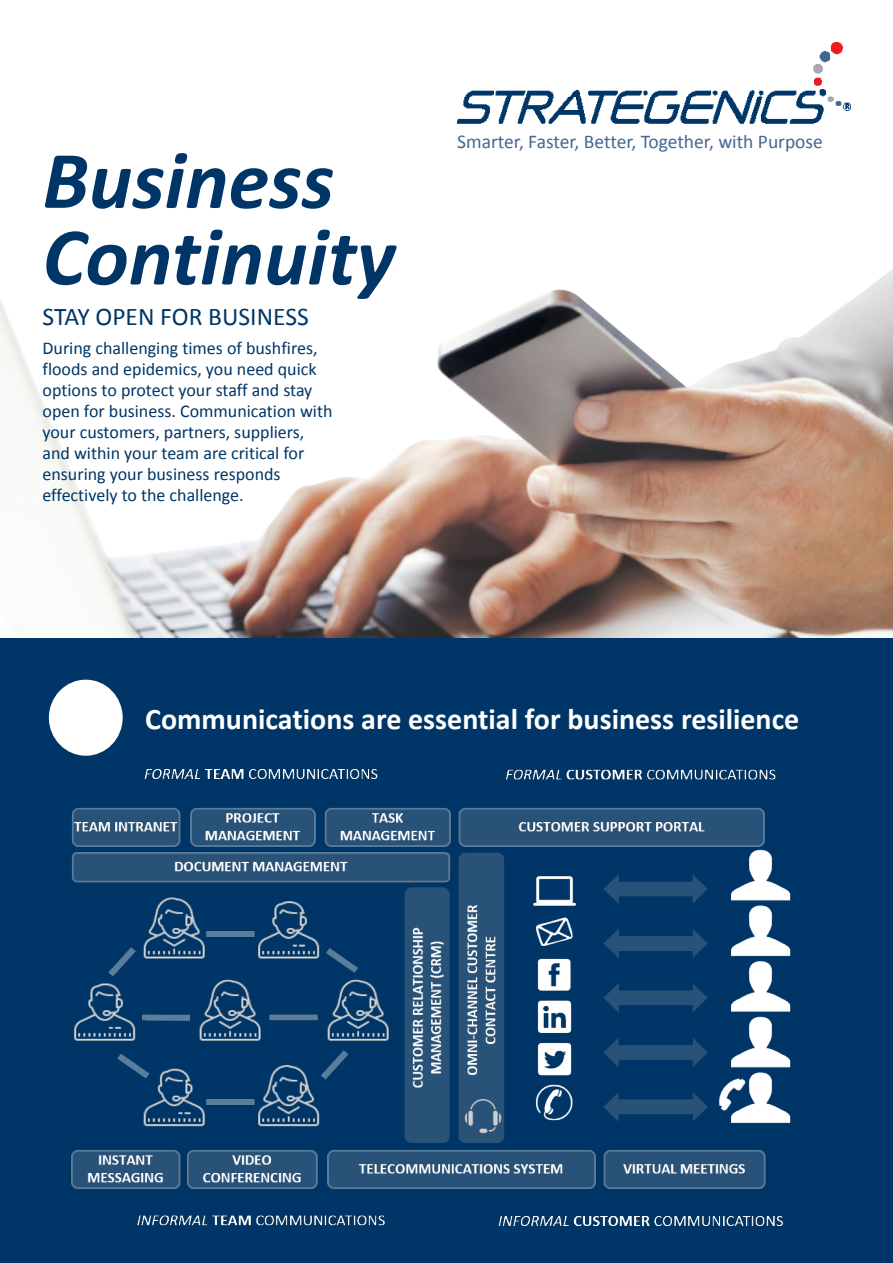
<style>
.page{position:relative;width:893px;height:1263px;background:#fff}
.page>*{position:absolute;margin:0;border:0;box-sizing:border-box;transform-origin:0 0}
.t1{font:italic 700 82.5px/76.5px "Calibri";color:#003667}
.t2{font:700 30px "Calibri";color:#fff}
.t3{font:25.5px "Calibri";color:#003667}
.t4{font:19.5px "Calibri";color:#456792}
.t5{font:18px/21px "Calibri";color:#003667}
</style>
<div class="page">
<img style="left:0;top:269px;width:893px;height:370px">
<div style="left:0;top:639px;width:893px;height:624px;background:#003667"></div>
<div style="left:49px;top:680px;width:74px;height:76px;background:#fff;border-radius:50%"></div>
<img style="left:457px;top:43px;width:393px;height:81px">
<img style="left:70px;top:769px;width:721px;height:457px">
<p class="t1" style="left:43px;top:139px;width:354px">Business<br>Continuity</p>
<p class="t3" style="left:43px;top:299px;width:268px">STAY OPEN FOR BUSINESS</p>
<p class="t5" style="left:43px;top:337px;width:292px">During challenging times of bushfires, floods and epidemics, you need quick options to protect your staff and stay open for business. Communication with your customers, partners, suppliers, and within your team are critical for ensuring your business responds effectively to the challenge.</p>
<p class="t4" style="left:457px;top:128px;width:367px">Smarter, Faster, Better, Together, with Purpose</p>
<p class="t2" style="left:145px;top:698px;width:656px">Communications are essential for business resilience</p>
</div>
